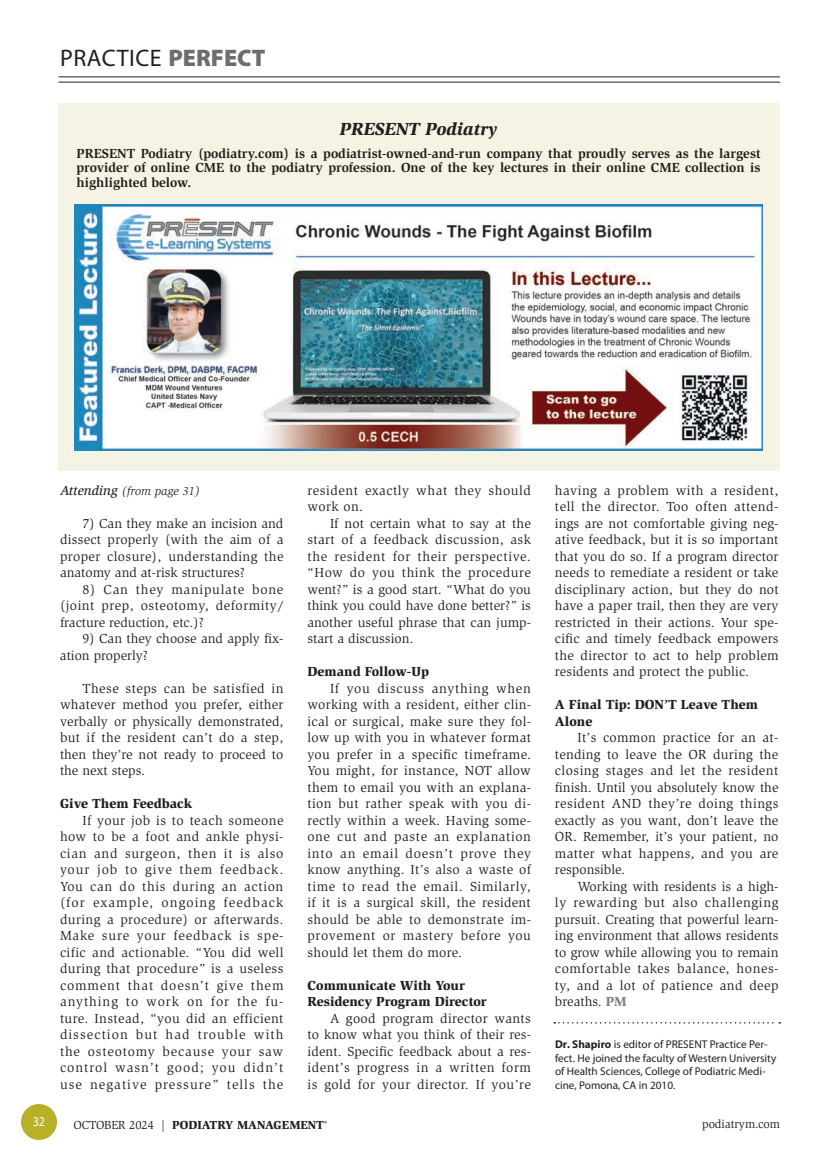
<style>
.page{position:relative;width:837px;height:1161px;background:#fff}
.page>*{position:absolute;margin:0;border:0;box-sizing:border-box;transform-origin:0 0}
.t1{font:24px "Myriad Pro";letter-spacing:.02em;color:#231f20}
.t2{font:italic 900 18px "Slimbach";color:#231f20}
._2011-Global_Text{font:13.5px/16.5px "Slimbach";letter-spacing:.02em;color:#231f20;text-align:justify}
.t3{font:700 13.5px/15px "Slimbach";color:#231f20;text-align:justify}
._2011-Subhead1{font:900 13.5px/16.5px "Slimbach";color:#231f20}
._2011-Global_Text-2{font:13.5px/16.5px "Slimbach";color:#231f20}
._2011-Global_Text-3{font:13.5px/16.5px "Slimbach";letter-spacing:.04em;color:#231f20}
.t4{font:13.5px "Myriad Pro";color:#fff;scale:.9 1}
.t5{font:900 12px "Slimbach";color:#231f20}
.t6{font:italic 12px "Slimbach";color:#231f20}
.t7{font:12px "Slimbach";color:#231f20}
._2023-Auth_Bio{font:11.25px/13.5px "Myriad Pro";color:#231f20}
.s1{font-weight:900;color:#6c6d70}
.s2{font-weight:500;font-size:13.5px}
.s3{font-weight:900;color:#808285}
.s4{font-weight:700}
.s5{font-weight:400}
</style>
<div class="page">
<div style="left:21px;top:1104px;width:36px;height:36px;background:#b8b027;border-radius:50%"></div>
<hr style="left:58px;top:76px;width:722px;height:1px;background:#231f20">
<hr style="left:58px;top:82px;width:722px;height:1px;background:#231f20">
<div style="left:58px;top:104px;width:722px;height:367px;background:#f5f4e4"></div>
<img style="left:75px;top:205px;width:688px;height:245px">
<svg style="left:554px;top:1022px;width:226px;height:2px"></svg>
<p class="t1" style="left:60px;top:45px;width:207px">PRACTICE <span class="s1">PERFECT</span></p>
<p class="t2" style="left:340px;top:118px;width:159px">PRESENT Podiatry</p>
<p class="t3" style="left:76px;top:145px;width:686px">PRESENT Podiatry (podiatry.com) is a podiatrist-owned-and-run company that proudly serves as the largest provider of online CME to the podiatry profession. One of the key lectures in their online CME collection is highlighted below.</p>
<p class="t6" style="left:60px;top:484px;width:141px"><span class="s2">Attending</span> (from page 31)</p>
<p class="_2011-Global_Text" style="left:60px;top:515px;width:225px;text-indent:23px">7) Can they make an incision and dissect properly (with the aim of a proper closure), understanding the anatomy and at-risk structures?</p>
<p class="_2011-Global_Text" style="left:60px;top:581px;width:225px;text-indent:23px">8) Can they manipulate bone (joint prep, osteotomy, deformity/ fracture reduction, etc.)?</p>
<p class="_2011-Global_Text-2" style="left:60px;top:630px;width:225px;text-indent:23px">9) Can they choose and apply fix&shy;ation properly?</p>
<p class="_2011-Global_Text" style="left:60px;top:680px;width:225px;text-indent:23px">These steps can be satisfied in whatever method you prefer, either verbally or physically demonstrated, but if the resident can’t do a step, then they’re not ready to proceed to the next steps.</p>
<p class="_2011-Subhead1" style="left:60px;top:795px;width:134px">Give Them Feedback</p>
<p class="_2011-Global_Text" style="left:60px;top:812px;width:225px;text-indent:23px">If your job is to teach someone how to be a foot and ankle physi&shy;cian and surgeon, then it is also your job to give them feedback.<br>You can do this during an action (for example, ongoing feedback during a procedure) or afterwards.<br>Make sure your feedback is spe&shy;cific and actionable. “You did well during that procedure” is a useless comment that doesn’t give them anything to work on for the fu&shy;ture. Instead, “you did an efficient dissection but had trouble with the osteotomy because your saw control wasn’t good; you didn’t use negative pressure” tells the</p>
<p class="_2011-Global_Text-3" style="left:307px;top:482px;width:225px">resident exactly what they should work on.</p>
<p class="_2011-Global_Text" style="left:308px;top:515px;width:225px;text-indent:23px">If not certain what to say at the start of a feedback discussion, ask the resident for their perspective. “How do you think the procedure went?” is a good start. “What do you think you could have done better?” is another useful phrase that can jump&shy;start a discussion.</p>
<p class="_2011-Subhead1" style="left:308px;top:663px;width:123px">Demand Follow-Up</p>
<p class="_2011-Global_Text" style="left:308px;top:680px;width:225px;text-indent:23px">If you discuss anything when working with a resident, either clin&shy;ical or surgical, make sure they fol&shy;low up with you in whatever format you prefer in a specific timeframe.<br>You might, for instance, NOT allow them to email you with an explana&shy;tion but rather speak with you di&shy;rectly within a week. Having some&shy;one cut and paste an explanation into an email doesn’t prove they know anything. It’s also a waste of time to read the email. Similarly, if it is a surgical skill, the resident should be able to demonstrate im&shy;provement or mastery before you should let them do more.</p>
<p class="_2011-Subhead1" style="left:308px;top:977px;width:181px">Communicate With Your<br>Residency Program Director</p>
<p class="_2011-Global_Text" style="left:308px;top:1010px;width:225px;text-indent:23px">A good program director wants to know what you think of their res&shy;ident. Specific feedback about a res&shy;ident’s progress in a written form is gold for your director. If you’re</p>
<p class="_2011-Global_Text" style="left:555px;top:482px;width:225px">having a problem with a resident, tell the director. Too often attend&shy;ings are not comfortable giving neg&shy;ative feedback, but it is so important that you do so. If a program director needs to remediate a resident or take disciplinary action, but they do not have a paper trail, then they are very restricted in their actions. Your spe&shy;cific and timely feedback empowers the director to act to help problem residents and protect the public.</p>
<p class="_2011-Subhead1" style="left:555px;top:696px;width:205px">A Final Tip: DON’T Leave Them<br>Alone</p>
<p class="_2011-Global_Text" style="left:555px;top:729px;width:225px;text-indent:23px">It’s common practice for an at&shy;tending to leave the OR during the closing stages and let the resident finish. Until you absolutely know the resident AND they’re doing things exactly as you want, don’t leave the OR. Remember, it’s your patient, no matter what happens, and you are responsible.</p>
<p class="_2011-Global_Text" style="left:555px;top:878px;width:225px;text-indent:23px">Working with residents is a high&shy;ly rewarding but also challenging pursuit. Creating that powerful learn&shy;ing environment that allows residents to grow while allowing you to remain comfortable takes balance, hones&shy;ty, and a lot of patience and deep breaths. <span class="s3">PM</span></p>
<p class="_2023-Auth_Bio" style="left:555px;top:1038px;width:223px"><span class="s4">Dr. Shapiro</span> is editor of PRESENT Practice Per&shy;fect. He joined the faculty of Western University of Health Sciences, College of Podiatric Medi&shy;cine, Pomona, CA in 2010.</p>
<p class="t4" style="left:33px;top:1114px;width:15px">32</p>
<p class="t5" style="left:74px;top:1117px;width:255px"><span class="s5">OCTOBER 2024 |</span> PODIATRY MANAGEMENT<sup>®</sup></p>
<p class="t7" style="left:702px;top:1117px;width:79px">podiatrym.com</p>
</div>
